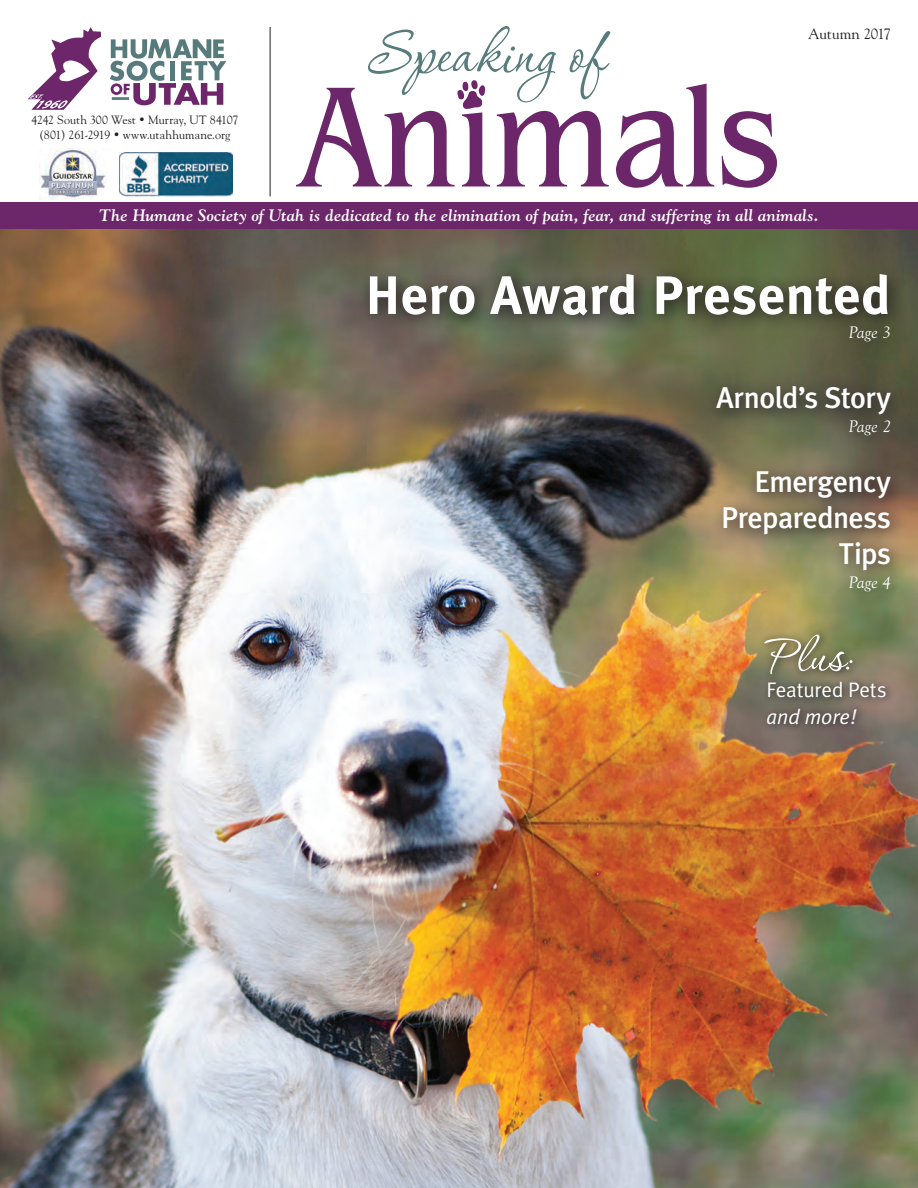
<style>
.page{position:relative;width:918px;height:1188px;background:#fff}
.page>*{position:absolute;margin:0;border:0;box-sizing:border-box;transform-origin:0 0}
.t1{font:153px "Bangle Condensed Normal";color:#6c276a}
.t2{font:76.5px "P22 Corinthia";color:#587b7c}
.t3{font:60px "P22 Corinthia";color:#fff}
.t4{font:700 54px "Meta Plus Lining";letter-spacing:.005em;color:#fff}
.t5{font:500 30px "Meta Plus Lining";letter-spacing:-.02em;color:#fff}
.t6{font:21px "Meta Plus Lining Normal";letter-spacing:-.005em;color:#fff}
.t7{font:italic 21px "Meta Plus Lining Normal";color:#fff}
.t8{font:italic 700 16.5px "Goudy";letter-spacing:.01em;color:#fff}
.t9{font:italic 16.5px "Goudy";letter-spacing:.01em;color:#fff}
.t10{font:15px "Goudy";letter-spacing:-.015em;color:#231f20}
.t11{font:12px "Goudy";color:#231f20}
.s1{font-size:10.5px}
</style>
<div class="page">
<img style="left:0;top:230px;width:918px;height:958px">
<div style="left:0;top:202px;width:918px;height:28px;background:#6c276a"></div>
<svg style="left:457px;top:80px;width:28px;height:29px"></svg>
<hr style="left:270px;top:27px;width:1px;height:169px;background:#231f20">
<svg style="left:110px;top:39px;width:116px;height:66px"></svg>
<hr style="left:112px;top:97px;width:17px;height:3px;background:#577b7d">
<svg style="left:28px;top:27px;width:73px;height:83px"></svg>
<img style="left:29px;top:95px;width:15px;height:4px">
<img style="left:36px;top:100px;width:33px;height:8px">
<img style="left:40px;top:148px;width:66px;height:51px">
<img style="left:120px;top:152px;width:112px;height:44px">
<svg style="left:706px;top:375px;width:202px;height:233px"></svg>
<svg style="left:759px;top:629px;width:136px;height:104px"></svg>
<svg style="left:358px;top:264px;width:549px;height:94px"></svg>
<p class="t11" style="left:32px;top:113px;width:208px">4242 South 300 West <span class="s1">•</span> Murray, UT 84107</p>
<p class="t11" style="left:39px;top:128px;width:193px">(801) 261-2919 <span class="s1">•</span> www.utahhumane.org</p>
<p class="t2" style="left:368px;top:14px;width:239px">Speaking of</p>
<p class="t1" style="left:297px;top:39px;width:485px">Animals</p>
<p class="t10" style="left:808px;top:24px;width:84px">Autumn 2017</p>
<p class="t8" style="left:99px;top:205px;width:721px">The Humane Society of Utah is dedicated to the elimination of pain, fear, and suffering in all animals.</p>
<p class="t4" style="left:365px;top:264px;width:527px">Hero Award Presented</p>
<p class="t9" style="left:849px;top:322px;width:44px">Page 3</p>
<p class="t5" style="left:716px;top:380px;width:176px">Arnold’s Story</p>
<p class="t9" style="left:849px;top:416px;width:44px">Page 2</p>
<p class="t5" style="left:755px;top:464px;width:138px">Emergency</p>
<p class="t5" style="left:721px;top:500px;width:171px">Preparedness</p>
<p class="t5" style="left:839px;top:536px;width:54px">Tips</p>
<p class="t9" style="left:849px;top:572px;width:44px">Page 4</p>
<p class="t3" style="left:767px;top:625px;width:86px">Plus:</p>
<p class="t6" style="left:767px;top:677px;width:122px">Featured Pets</p>
<p class="t7" style="left:767px;top:704px;width:91px">and more!</p>
</div>
